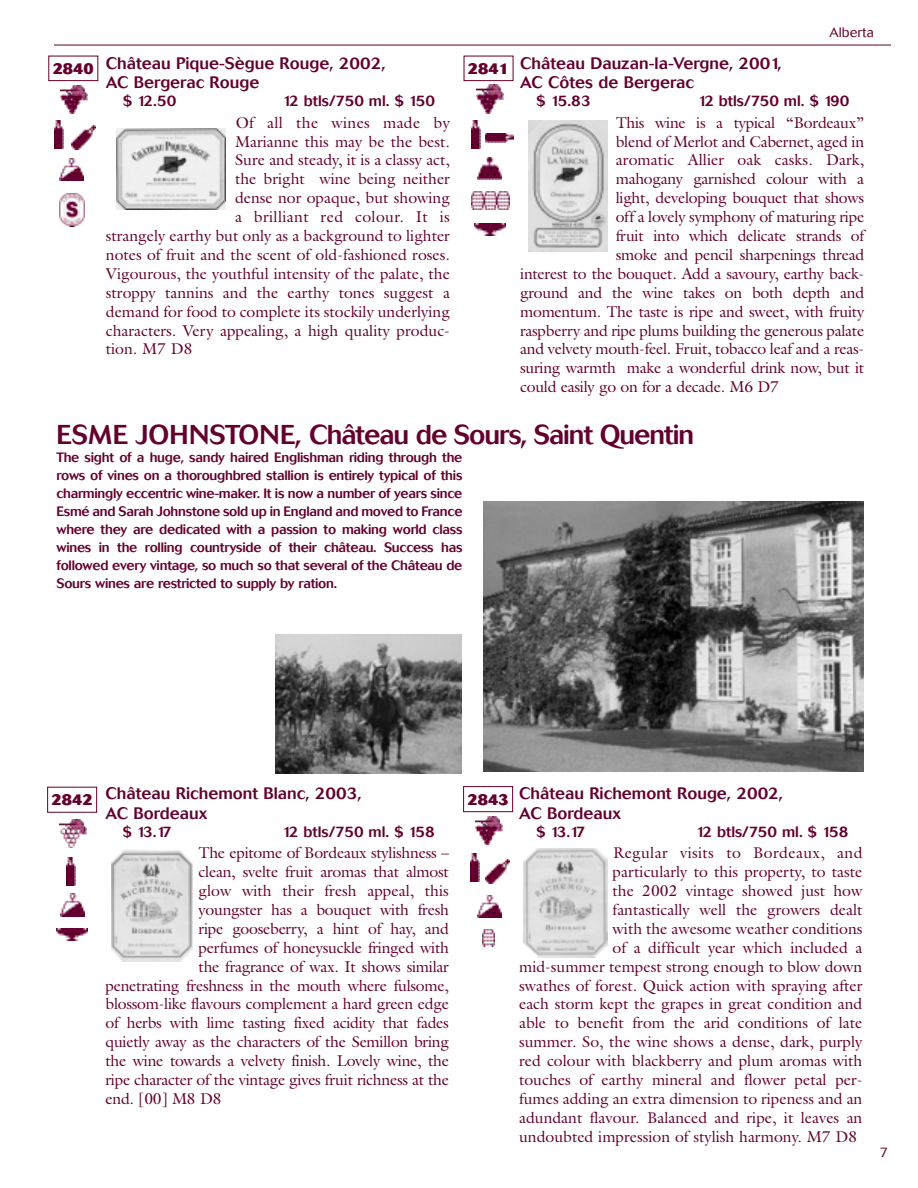
<style>
.page{position:relative;width:918px;height:1188px;background:#fff}
.page>*{position:absolute;margin:0;border:0;box-sizing:border-box;transform-origin:0 0}
.t1{font:500 27px "Cosmos";letter-spacing:-.04em;color:#63002e}
.t2{font:500 16.5px/19.8px "Cosmos";color:#63002e}
.t3{font:15.75px "Galliard";color:#63002e}
.t4{font:15.75px "Galliard";letter-spacing:.02em;color:#63002e}
.t5{font:500 15px "Cosmos";color:#63002e}
.t6{font:800 15px "Cosmos";color:#63002e}
.t7{font:500 13.5px/18px "Cosmos";letter-spacing:-.02em;color:#63002e;text-align:justify}
.t8{font:300 13.5px "Cosmos";color:#63002e}
</style>
<div class="page">
<hr style="left:54px;top:45px;width:837px;height:1px;background:#63002e">
<img style="left:528px;top:121px;width:80px;height:131px">
<img style="left:116px;top:128px;width:110px;height:81px">
<div style="left:464px;top:56px;width:49px;height:25px;border:1px solid #63002e"></div>
<div style="left:48px;top:56px;width:50px;height:25px;border:1px solid #63002e"></div>
<svg style="left:523px;top:861px;width:73px;height:97px"></svg>
<img style="left:524px;top:848px;width:84px;height:109px">
<img style="left:112px;top:850px;width:81px;height:111px">
<div style="left:47px;top:787px;width:50px;height:26px;border:1px solid #63002e"></div>
<div style="left:463px;top:786px;width:50px;height:26px;border:1px solid #63002e"></div>
<img style="left:275px;top:634px;width:186px;height:140px">
<img style="left:483px;top:502px;width:381px;height:270px">
<img style="left:61px;top:85px;width:27px;height:29px">
<img style="left:55px;top:120px;width:9px;height:29px">
<img style="left:60px;top:158px;width:24px;height:23px">
<img style="left:476px;top:85px;width:27px;height:28px">
<img style="left:471px;top:120px;width:9px;height:29px">
<img style="left:485px;top:133px;width:29px;height:9px">
<img style="left:478px;top:157px;width:24px;height:23px">
<img style="left:472px;top:191px;width:37px;height:18px">
<img style="left:474px;top:223px;width:32px;height:12px">
<img style="left:59px;top:819px;width:27px;height:29px">
<img style="left:67px;top:857px;width:9px;height:29px">
<img style="left:60px;top:894px;width:24px;height:22px">
<img style="left:56px;top:928px;width:32px;height:12px">
<img style="left:476px;top:816px;width:27px;height:29px">
<img style="left:470px;top:853px;width:9px;height:29px">
<img style="left:485px;top:859px;width:24px;height:24px">
<img style="left:477px;top:895px;width:24px;height:23px">
<img style="left:483px;top:930px;width:12px;height:16px">
<img style="left:72px;top:125px;width:24px;height:24px">
<img style="left:59px;top:193px;width:26px;height:34px">
<p class="t2" style="left:106px;top:55px;width:281px">Château Pique-Sègue Rouge, 2002,<br>AC Bergerac Rouge</p>
<p class="t5" style="left:123px;top:96px;width:55px">$ 12.50</p>
<p class="t5" style="left:283px;top:96px;width:154px">12 btls/750 ml. $ 150</p>
<p class="t4" style="left:236px;top:116px;width:216px">Of all the wines made by</p>
<p class="t3" style="left:235px;top:135px;width:216px">Marianne this may be the best.</p>
<p class="t3" style="left:235px;top:154px;width:216px">Sure and steady, it is a classy act,</p>
<p class="t3" style="left:235px;top:173px;width:216px">the bright wine being neither</p>
<p class="t3" style="left:235px;top:192px;width:216px">dense nor opaque, but showing</p>
<p class="t4" style="left:235px;top:211px;width:216px">a brilliant red colour. It is</p>
<p class="t3" style="left:106px;top:230px;width:346px">strangely earthy but only as a background to lighter</p>
<p class="t3" style="left:106px;top:249px;width:346px">notes of fruit and the scent of old-fashioned roses.</p>
<p class="t3" style="left:106px;top:267px;width:346px">Vigourous, the youthful intensity of the palate, the</p>
<p class="t3" style="left:106px;top:286px;width:346px">stroppy tannins and the earthy tones suggest a</p>
<p class="t3" style="left:106px;top:305px;width:346px">demand for food to complete its stockily underlying</p>
<p class="t3" style="left:106px;top:324px;width:346px">characters. Very appealing, a high quality produc-</p>
<p class="t3" style="left:106px;top:343px;width:88px">tion. M7 D8</p>
<p class="t6" style="left:53px;top:63px;width:43px">2840</p>
<p class="t6" style="left:468px;top:63px;width:43px">2841</p>
<p class="t8" style="left:830px;top:28px;width:46px">Alberta</p>
<p class="t2" style="left:520px;top:55px;width:263px">Château Dauzan-la-Vergne, 2001,<br>AC Côtes de Bergerac</p>
<p class="t5" style="left:536px;top:96px;width:56px">$ 15.83</p>
<p class="t5" style="left:698px;top:96px;width:153px">12 btls/750 ml. $ 190</p>
<p class="t3" style="left:616px;top:116px;width:250px">This wine is a typical “Bordeaux”</p>
<p class="t3" style="left:616px;top:135px;width:250px">blend of Merlot and Cabernet, aged in</p>
<p class="t3" style="left:616px;top:154px;width:250px">aromatic Allier oak casks. Dark,</p>
<p class="t3" style="left:616px;top:173px;width:250px">mahogany garnished colour with a</p>
<p class="t3" style="left:616px;top:192px;width:250px">light, developing bouquet that shows</p>
<p class="t3" style="left:616px;top:211px;width:250px">off a lovely symphony of maturing ripe</p>
<p class="t3" style="left:616px;top:230px;width:250px">fruit into which delicate strands of</p>
<p class="t3" style="left:616px;top:249px;width:250px">smoke and pencil sharpenings thread</p>
<p class="t3" style="left:520px;top:267px;width:346px">interest to the bouquet. Add a savoury, earthy back-</p>
<p class="t3" style="left:520px;top:286px;width:346px">ground and the wine takes on both depth and</p>
<p class="t3" style="left:520px;top:305px;width:346px">momentum. The taste is ripe and sweet, with fruity</p>
<p class="t3" style="left:520px;top:324px;width:346px">raspberry and ripe plums building the generous palate</p>
<p class="t3" style="left:520px;top:343px;width:346px">and velvety mouth-feel. Fruit, tobacco leaf and a reas-</p>
<p class="t3" style="left:520px;top:362px;width:346px">suring warmth make a wonderful drink now, but it</p>
<p class="t3" style="left:520px;top:381px;width:260px">could easily go on for a decade. M6 D7</p>
<h1 class="t1" style="left:56px;top:425px;width:639px">ESME JOHNSTONE, Château de Sours, Saint Quentin</h1>
<p class="t7" style="left:56px;top:449px;width:408px">The sight of a huge, sandy haired Englishman riding through the rows of vines on a thoroughbred stallion is entirely typical of this charmingly eccentric wine-maker. It is now a number of years since Esmé and Sarah Johnstone sold up in England and moved to France where they are dedicated with a passion to making world class wines in the rolling countryside of their château. Success has followed every vintage, so much so that several of the Château de Sours wines are restricted to supply by ration.</p>
<p class="t2" style="left:106px;top:785px;width:258px">Château Richemont Blanc, 2003,<br>AC Bordeaux</p>
<p class="t5" style="left:122px;top:826px;width:51px">$ 13.17</p>
<p class="t5" style="left:283px;top:826px;width:154px">12 btls/750 ml. $ 158</p>
<p class="t3" style="left:199px;top:847px;width:251px">The epitome of Bordeaux stylishness –</p>
<p class="t3" style="left:199px;top:866px;width:252px">clean, svelte fruit aromas that almost</p>
<p class="t3" style="left:199px;top:885px;width:252px">glow with their fresh appeal, this</p>
<p class="t3" style="left:199px;top:904px;width:252px">youngster has a bouquet with fresh</p>
<p class="t3" style="left:199px;top:922px;width:252px">ripe gooseberry, a hint of hay, and</p>
<p class="t3" style="left:199px;top:941px;width:252px">perfumes of honeysuckle fringed with</p>
<p class="t3" style="left:199px;top:960px;width:252px">the fragrance of wax. It shows similar</p>
<p class="t3" style="left:106px;top:979px;width:345px">penetrating freshness in the mouth where fulsome,</p>
<p class="t3" style="left:106px;top:998px;width:345px">blossom-like flavours complement a hard green edge</p>
<p class="t3" style="left:106px;top:1017px;width:345px">of herbs with lime tasting fixed acidity that fades</p>
<p class="t3" style="left:106px;top:1036px;width:345px">quietly away as the characters of the Semillon bring</p>
<p class="t3" style="left:106px;top:1055px;width:345px">the wine towards a velvety finish. Lovely wine, the</p>
<p class="t3" style="left:106px;top:1074px;width:345px">ripe character of the vintage gives fruit richness at the</p>
<p class="t3" style="left:106px;top:1093px;width:118px">end. [00] M8 D8</p>
<p class="t6" style="left:52px;top:795px;width:43px">2842</p>
<p class="t6" style="left:467px;top:794px;width:43px">2843</p>
<p class="t2" style="left:519px;top:785px;width:265px">Château Richemont Rouge, 2002,<br>AC Bordeaux</p>
<p class="t5" style="left:536px;top:826px;width:51px">$ 13.17</p>
<p class="t5" style="left:696px;top:826px;width:154px">12 btls/750 ml. $ 158</p>
<p class="t4" style="left:613px;top:847px;width:251px">Regular visits to Bordeaux, and</p>
<p class="t3" style="left:613px;top:866px;width:251px">particularly to this property, to taste</p>
<p class="t3" style="left:613px;top:885px;width:251px">the 2002 vintage showed just how</p>
<p class="t3" style="left:613px;top:904px;width:251px">fantastically well the growers dealt</p>
<p class="t3" style="left:613px;top:922px;width:251px">with the awesome weather conditions</p>
<p class="t3" style="left:613px;top:941px;width:251px">of a difficult year which included a</p>
<p class="t3" style="left:519px;top:960px;width:345px">mid-summer tempest strong enough to blow down</p>
<p class="t3" style="left:519px;top:979px;width:345px">swathes of forest. Quick action with spraying after</p>
<p class="t3" style="left:519px;top:998px;width:345px">each storm kept the grapes in great condition and</p>
<p class="t3" style="left:519px;top:1017px;width:345px">able to benefit from the arid conditions of late</p>
<p class="t3" style="left:519px;top:1036px;width:345px">summer. So, the wine shows a dense, dark, purply</p>
<p class="t3" style="left:519px;top:1055px;width:345px">red colour with blackberry and plum aromas with</p>
<p class="t3" style="left:519px;top:1074px;width:345px">touches of earthy mineral and flower petal per-</p>
<p class="t3" style="left:519px;top:1093px;width:345px">fumes adding an extra dimension to ripeness and an</p>
<p class="t3" style="left:519px;top:1111px;width:345px">adundant flavour. Balanced and ripe, it leaves an</p>
<p class="t3" style="left:519px;top:1130px;width:340px">undoubted impression of stylish harmony. M7 D8</p>
<p class="t8" style="left:879px;top:1147px;width:10px">7</p>
</div>
